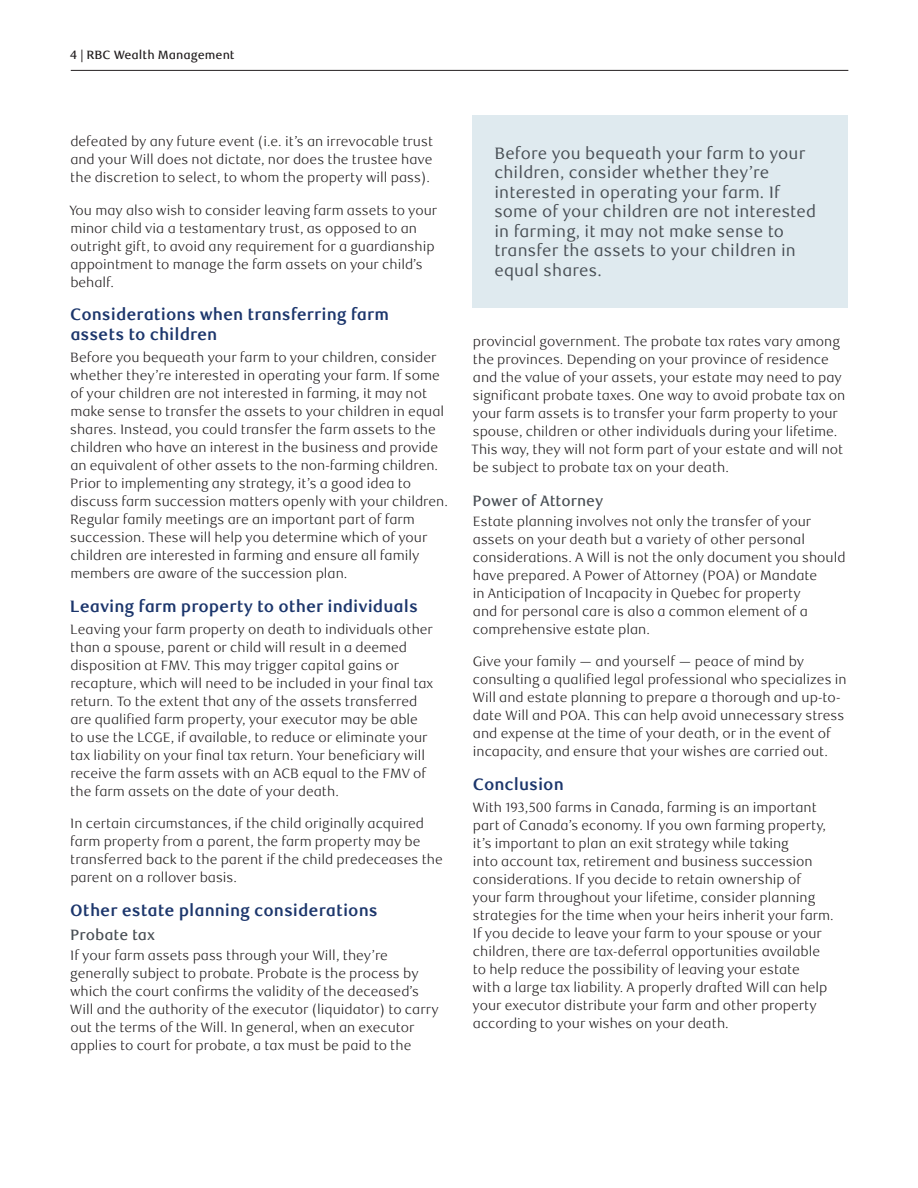
<style>
.page{position:relative;width:918px;height:1188px;background:#fff}
.page>*{position:absolute;margin:0;border:0;box-sizing:border-box;transform-origin:0 0}
.t1{font:16.5px/19.5px "RBC Text";letter-spacing:.01em;color:#484e54}
._4-Text_Headline{font:700 16.5px/19.5px "RBC Text";color:#1c366c}
._6-Subhead_L1{font:500 15px "RBC Text";color:#484e54}
._5-Body_Copy{font:300 13.5px/18px "RBC Text";color:#231f20}
.t2{font:500 12px "RBC Text";color:#231f20}
</style>
<div class="page">
<hr style="left:71px;top:70px;width:777px;height:1px;background:#231f20">
<div style="left:473px;top:115px;width:375px;height:193px;background:#dfeaef"></div>
<p class="t2" style="left:70px;top:47px;width:166px">4 | RBC Wealth Management</p>
<p class="_5-Body_Copy" style="left:70px;top:133px;width:364px;text-align:justify">defeated by any future event (i.e. it’s an irrevocable trust and your Will does not dictate, nor does the trustee have the discretion to select, to whom the property will pass).</p>
<p class="_5-Body_Copy" style="left:69px;top:201px;width:369px">You may also wish to consider leaving farm assets to your minor child via a testamentary trust, as opposed to an outright gift, to avoid any requirement for a guardianship appointment to manage the farm assets on your child’s behalf.</p>
<h2 class="_4-Text_Headline" style="left:70px;top:305px;width:320px">Considerations when transferring farm assets to children</h2>
<p class="_5-Body_Copy" style="left:70px;top:349px;width:379px">Before you bequeath your farm to your children, consider whether they’re interested in operating your farm. If some of your children are not interested in farming, it may not make sense to transfer the assets to your children in equal shares. Instead, you could transfer the farm assets to the children who have an interest in the business and provide an equivalent of other assets to the non-farming children.<br>Prior to implementing any strategy, it’s a good idea to discuss farm succession matters openly with your children.<br>Regular family meetings are an important part of farm succession. These will help you determine which of your children are interested in farming and ensure all family members are aware of the succession plan.</p>
<h2 class="_4-Text_Headline" style="left:70px;top:597px;width:349px">Leaving farm property to other individuals</h2>
<p class="_5-Body_Copy" style="left:70px;top:621px;width:364px">Leaving your farm property on death to individuals other than a spouse, parent or child will result in a deemed disposition at FMV. This may trigger capital gains or recapture, which will need to be included in your final tax return. To the extent that any of the assets transferred are qualified farm property, your executor may be able to use the LCGE, if available, to reduce or eliminate your tax liability on your final tax return. Your beneficiary will receive the farm assets with an ACB equal to the FMV of the farm assets on the date of your death.</p>
<p class="_5-Body_Copy" style="left:70px;top:815px;width:374px">In certain circumstances, if the child originally acquired farm property from a parent, the farm property may be transferred back to the parent if the child predeceases the parent on a rollover basis.</p>
<h2 class="_4-Text_Headline" style="left:70px;top:901px;width:309px">Other estate planning considerations</h2>
<h3 class="_6-Subhead_L1" style="left:70px;top:926px;width:86px">Probate tax</h3>
<p class="_5-Body_Copy" style="left:70px;top:947px;width:370px">If your farm assets pass through your Will, they’re generally subject to probate. Probate is the process by which the court confirms the validity of the deceased’s Will and the authority of the executor (liquidator) to carry out the terms of the Will. In general, when an executor applies to court for probate, a tax must be paid to the</p>
<p class="t1" style="left:494px;top:144px;width:323px">Before you bequeath your farm to your children, consider whether they’re interested in operating your farm. If some of your children are not interested in farming, it may not make sense to transfer the assets to your children in equal shares.</p>
<p class="_5-Body_Copy" style="left:471px;top:333px;width:376px">provincial government. The probate tax rates vary among the provinces. Depending on your province of residence and the value of your assets, your estate may need to pay significant probate taxes. One way to avoid probate tax on your farm assets is to transfer your farm property to your spouse, children or other individuals during your lifetime.<br>This way, they will not form part of your estate and will not be subject to probate tax on your death.</p>
<h3 class="_6-Subhead_L1" style="left:473px;top:492px;width:132px">Power of Attorney</h3>
<p class="_5-Body_Copy" style="left:473px;top:512px;width:374px">Estate planning involves not only the transfer of your assets on your death but a variety of other personal considerations. A Will is not the only document you should have prepared. A Power of Attorney (POA) or Mandate<br>in Anticipation of Incapacity in Quebec for property<br>and for personal care is also a common element of a comprehensive estate plan.</p>
<p class="_5-Body_Copy" style="left:472px;top:653px;width:376px">Give your family — and yourself — peace of mind by consulting a qualified legal professional who specializes in Will and estate planning to prepare a thorough and up-to&shy;date Will and POA. This can help avoid unnecessary stress and expense at the time of your death, or in the event of incapacity, and ensure that your wishes are carried out.</p>
<h2 class="_4-Text_Headline" style="left:473px;top:775px;width:93px">Conclusion</h2>
<p class="_5-Body_Copy" style="left:472px;top:799px;width:363px">With 193,500 farms in Canada, farming is an important part of Canada’s economy. If you own farming property, it’s important to plan an exit strategy while taking<br>into account tax, retirement and business succession considerations. If you decide to retain ownership of<br>your farm throughout your lifetime, consider planning strategies for the time when your heirs inherit your farm.<br>If you decide to leave your farm to your spouse or your children, there are tax-deferral opportunities available to help reduce the possibility of leaving your estate<br>with a large tax liability. A properly drafted Will can help your executor distribute your farm and other property according to your wishes on your death.</p>
</div>
